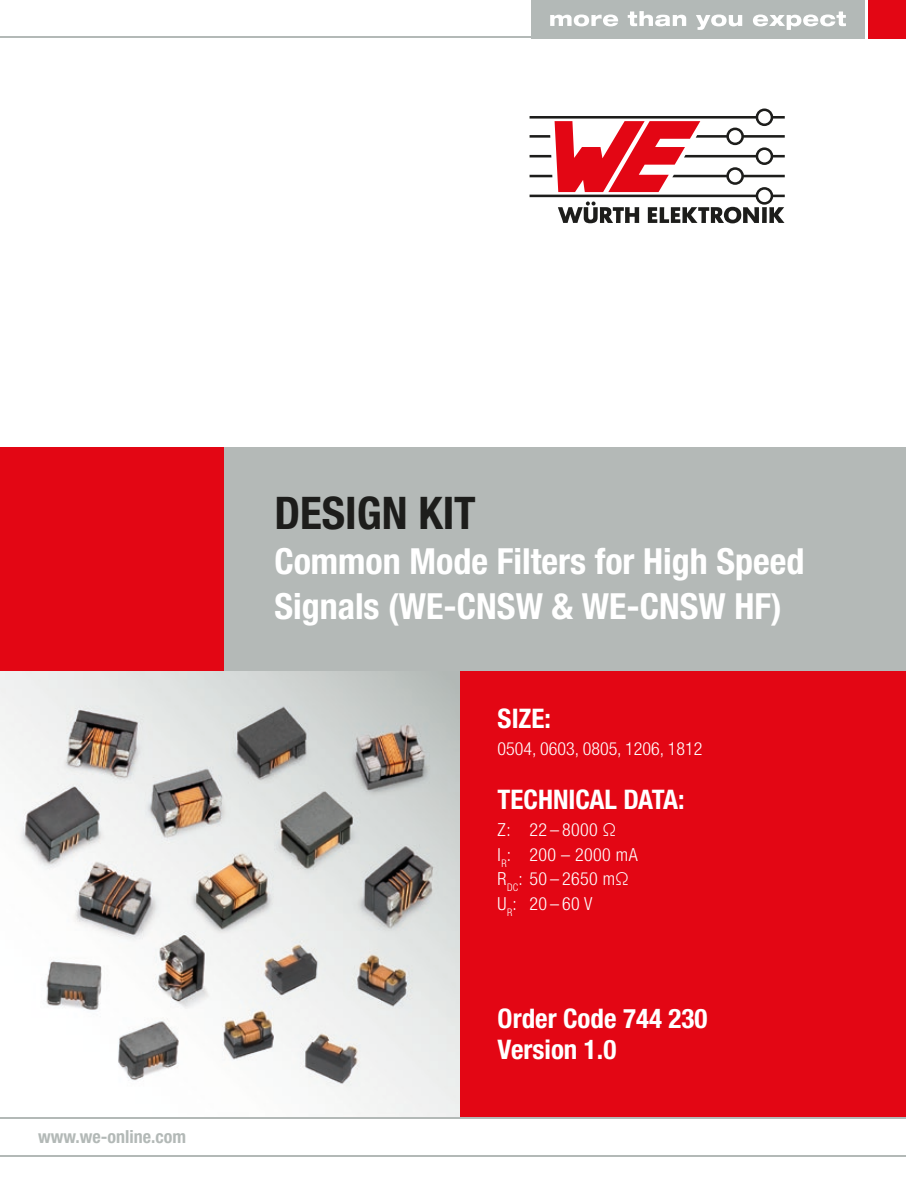
<style>
.page{position:relative;width:906px;height:1200px;background:#fff}
.page>*{position:absolute;margin:0;border:0;box-sizing:border-box;transform-origin:0 0}
.t1{font:700 condensed 45px "Helvetica Neue LT Pro";color:#1d1d1b}
.t2{font:700 condensed 36px/45px "Helvetica Neue LT Pro";color:#fff}
.t3{font:700 condensed 27px/31.5px "Helvetica Neue LT Pro";color:#fff}
.t4{font:300 condensed 18px/24.8px "Helvetica Neue LT Pro";letter-spacing:.02em;color:#fff}
.t5{font:300 condensed 18px "Helvetica Neue LT Pro";color:#fff}
.t6{font:700 condensed 18px "Helvetica Neue LT Pro";color:#b3b9b7}
</style>
<div class="page">
<div style="left:225px;top:446px;width:681px;height:224px;background:#b4b9b7"></div>
<img style="left:0;top:671px;width:459px;height:445px">
<div style="left:461px;top:671px;width:445px;height:445px;background:#e30614"></div>
<div style="left:0;top:446px;width:223px;height:224px;background:#e30614"></div>
<div style="left:867px;top:0;width:39px;height:38px;background:#e30614"></div>
<div style="left:531px;top:0;width:333px;height:38px;background:#b3b9b7"></div>
<svg style="left:550px;top:11px;width:296px;height:19px"></svg>
<hr style="left:0;top:37px;width:861px;height:1px;background:#b3b9b7">
<svg style="left:529px;top:108px;width:255px;height:115px"></svg>
<hr style="left:0;top:1116px;width:906px;height:2px;background:#b3b9b7">
<hr style="left:0;top:1154px;width:906px;height:2px;background:#b3b9b7">
<p class="t6" style="left:38px;top:1124px;width:149px">www.we-online.com</p>
<p class="t1" style="left:274px;top:485px;width:203px">DESIGN KIT</p>
<p class="t2" style="left:274px;top:538px;width:532px">Common Mode Filters for High Speed<br>Signals (WE-CNSW &amp; WE-CNSW HF)</p>
<p class="t3" style="left:497px;top:702px;width:55px">SIZE:</p>
<p class="t5" style="left:497px;top:738px;width:206px">0504, 0603, 0805, 1206, 1812</p>
<p class="t3" style="left:497px;top:783px;width:188px">TECHNICAL DATA:</p>
<p class="t4" style="left:497px;top:816px;width:141px">Z: 22 – 8000 Ω<br>I<sub>R</sub>: 200 – 2000 mA<br>R<sub>DC</sub>: 50 – 2650 mΩ<br>U<sub>R</sub>: 20 – 60 V</p>
<p class="t3" style="left:497px;top:1001px;width:211px">Order Code 744 230<br>Version 1.0</p>
</div>
